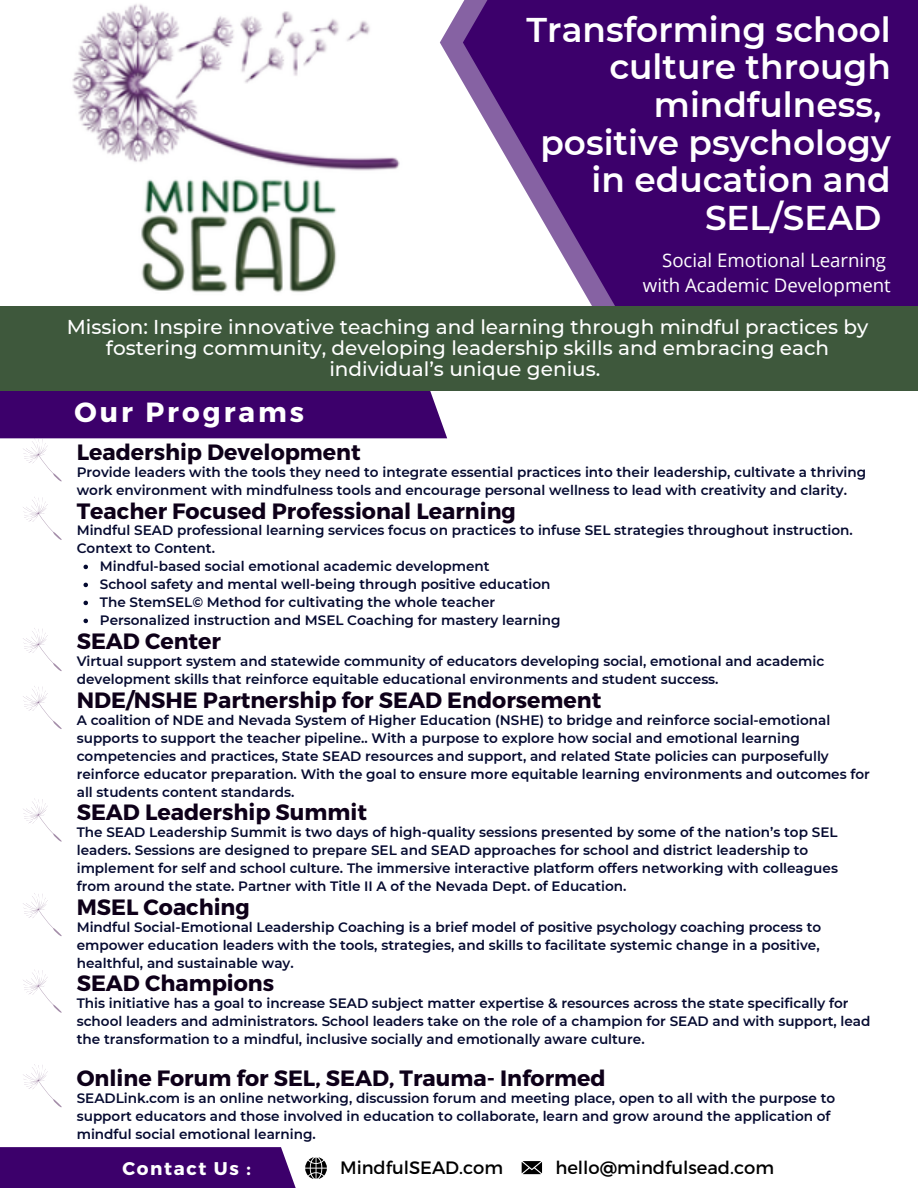
<style>
.page{position:relative;width:918px;height:1188px;background:#fff}
.page>*{position:absolute;margin:0;border:0;box-sizing:border-box;transform-origin:0 0}
.t1{font:600 34.35px/37.7px "Montserrat";color:#fff;text-align:right}
.t2{font:700 27.75px "Montserrat";letter-spacing:.11em;color:#fff}
.t3{font:700 22.2px "Montserrat";color:#0e0019}
.t4{font:500 19.95px/20.9px "Montserrat";color:#fff;text-align:center}
.t5{font:18.6px "Open Sans";color:#fff}
.t6{font:700 18.45px "Montserrat";letter-spacing:.09em;color:#fff}
.t7{font:18px "Montserrat";color:#000}
.t8{font:600 13.65px/18px "Montserrat";color:#050a30}
</style>
<div class="page">
<img style="left:39px;top:4px;width:380px;height:303px">
<svg style="left:0;top:1147px;width:327px;height:41px;background:#4d1977"></svg>
<svg style="left:440px;top:2px;width:23px;height:305px"></svg>
<svg style="left:463px;top:0;width:455px;height:307px;background:#531f7c"></svg>
<div style="left:0;top:307px;width:918px;height:84px;background:#3e583c"></div>
<svg style="left:0;top:391px;width:447px;height:91px"></svg>
<svg style="left:84px;top:565px;width:4px;height:4px"></svg>
<svg style="left:84px;top:583px;width:4px;height:4px"></svg>
<svg style="left:84px;top:601px;width:4px;height:4px"></svg>
<svg style="left:84px;top:619px;width:4px;height:4px"></svg>
<svg style="left:23px;top:497px;width:39px;height:43px"></svg>
<svg style="left:23px;top:628px;width:39px;height:43px"></svg>
<svg style="left:23px;top:686px;width:39px;height:43px"></svg>
<svg style="left:23px;top:798px;width:39px;height:44px"></svg>
<svg style="left:23px;top:893px;width:39px;height:43px"></svg>
<svg style="left:23px;top:969px;width:39px;height:44px"></svg>
<svg style="left:23px;top:1064px;width:39px;height:44px"></svg>
<svg style="left:522px;top:1161px;width:20px;height:13px"></svg>
<p class="t1" style="left:527px;top:11px;width:366px">Transforming school culture through mindfulness,</p>
<p class="t1" style="left:540px;top:124px;width:352px">positive psychology in education and<br>SEL/SEAD</p>
<p class="t5" style="left:662px;top:247px;width:225px">Social Emotional Learning</p>
<p class="t5" style="left:643px;top:272px;width:249px">with Academic Development</p>
<p class="t4" style="left:67px;top:317px;width:803px">Mission: Inspire innovative teaching and learning through mindful practices by fostering community, developing leadership skills and embracing each individual’s unique genius.</p>
<p class="t2" style="left:74px;top:394px;width:231px">Our Programs</p>
<p class="t3" style="left:77px;top:438px;width:286px">Leadership Development</p>
<p class="t8" style="left:77px;top:463px;width:791px">Provide leaders with the tools they need to integrate essential practices into their leadership, cultivate a thriving work environment with mindfulness tools and encourage personal wellness to lead with creativity and clarity.</p>
<p class="t3" style="left:77px;top:496px;width:441px">Teacher Focused Professional Learning</p>
<p class="t8" style="left:100px;top:558px;width:391px">Mindful-based social emotional academic development</p>
<p class="t8" style="left:100px;top:576px;width:452px">School safety and mental well-being through positive education</p>
<p class="t8" style="left:100px;top:594px;width:397px">The StemSEL© Method for cultivating the whole teacher</p>
<p class="t8" style="left:100px;top:612px;width:462px">Personalized instruction and MSEL Coaching for mastery learning</p>
<p class="t8" style="left:77px;top:522px;width:777px">Mindful SEAD professional learning services focus on practices to infuse SEL strategies throughout instruction.<br>Context to Content.</p>
<p class="t3" style="left:77px;top:627px;width:146px">SEAD Center</p>
<p class="t8" style="left:77px;top:652px;width:749px">Virtual support system and statewide community of educators developing social, emotional and academic development skills that reinforce equitable educational environments and student success.</p>
<p class="t3" style="left:77px;top:685px;width:526px">NDE/NSHE Partnership for SEAD Endorsement</p>
<p class="t8" style="left:77px;top:711px;width:795px">A coalition of NDE and Nevada System of Higher Education (NSHE) to bridge and reinforce social-emotional supports to support the teacher pipeline.. With a purpose to explore how social and emotional learning competencies and practices, State SEAD resources and support, and related State policies can purposefully reinforce educator preparation. With the goal to ensure more equitable learning environments and outcomes for all students content standards.</p>
<p class="t3" style="left:77px;top:798px;width:292px">SEAD Leadership Summit</p>
<p class="t8" style="left:77px;top:823px;width:763px">The SEAD Leadership Summit is two days of high-quality sessions presented by some of the nation’s top SEL leaders. Sessions are designed to prepare SEL and SEAD approaches for school and district leadership to implement for self and school culture. The immersive interactive platform offers networking with colleagues from around the state. Partner with Title II A of the Nevada Dept. of Education.</p>
<p class="t3" style="left:77px;top:893px;width:175px">MSEL Coaching</p>
<p class="t8" style="left:77px;top:918px;width:746px;text-align:justify">Mindful Social-Emotional Leadership Coaching is a brief model of positive psychology coaching process to empower education leaders with the tools, strategies, and skills to facilitate systemic change in a positive, healthful, and sustainable way.</p>
<p class="t3" style="left:77px;top:969px;width:199px">SEAD Champions</p>
<p class="t8" style="left:77px;top:994px;width:795px">This initiative has a goal to increase SEAD subject matter expertise &amp; resources across the state specifically for school leaders and administrators. School leaders take on the role of a champion for SEAD and with support, lead the transformation to a mindful, inclusive socially and emotionally aware culture.</p>
<p class="t3" style="left:77px;top:1064px;width:530px">Online Forum for SEL, SEAD, Trauma- Informed</p>
<p class="t8" style="left:77px;top:1089px;width:760px">SEADLink.com is an online networking, discussion forum and meeting place, open to all with the purpose to support educators and those involved in education to collaborate, learn and grow around the application of mindful social emotional learning.</p>
<p class="t6" style="left:122px;top:1156px;width:130px">Contact Us :</p>
<p class="t7" style="left:555px;top:1156px;width:220px">hello@mindfulsead.com</p>
<p class="t7" style="left:340px;top:1156px;width:165px">MindfulSEAD.com</p>
</div>
